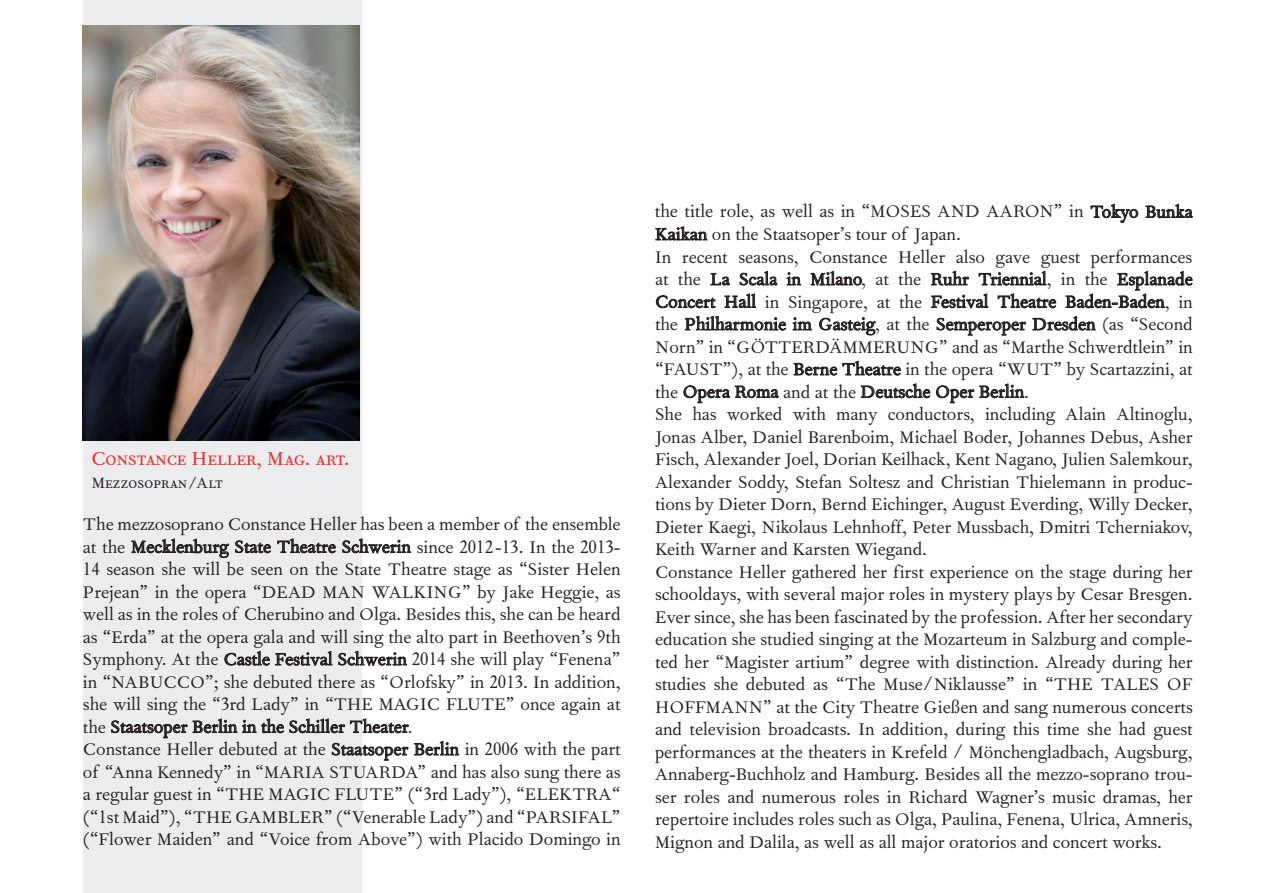
<style>
.page{position:relative;width:1276px;height:893px;background:#fff}
.page>*{position:absolute;margin:0;border:0;box-sizing:border-box;transform-origin:0 0}
.t1{font:22.5px "Fournier MT Regular SC";color:#ee2725}
.t2{font:20.25px/22.5px "Fournier";color:#231f20}
.t3{font:18px "Fournier MT Regular SC";color:#231f20}
</style>
<div class="page">
<div style="left:83px;top:0;width:278px;height:893px;background:#ececee"></div>
<img style="left:83px;top:26px;width:277px;height:414px">
<svg style="left:131px;top:538px;width:98px;height:20px"></svg>
<svg style="left:235px;top:540px;width:36px;height:13px"></svg>
<svg style="left:277px;top:538px;width:59px;height:15px"></svg>
<svg style="left:342px;top:538px;width:69px;height:15px"></svg>
<svg style="left:224px;top:651px;width:108px;height:15px"></svg>
<svg style="left:338px;top:651px;width:69px;height:15px"></svg>
<svg style="left:111px;top:718px;width:348px;height:43px"></svg>
<svg style="left:1090px;top:204px;width:48px;height:19px"></svg>
<svg style="left:1145px;top:204px;width:47px;height:14px"></svg>
<svg style="left:655px;top:226px;width:52px;height:15px"></svg>
<svg style="left:710px;top:273px;width:20px;height:13px"></svg>
<svg style="left:739px;top:271px;width:38px;height:15px"></svg>
<svg style="left:786px;top:272px;width:15px;height:13px"></svg>
<svg style="left:810px;top:271px;width:52px;height:15px"></svg>
<svg style="left:931px;top:271px;width:38px;height:15px"></svg>
<svg style="left:978px;top:271px;width:68px;height:15px"></svg>
<svg style="left:656px;top:295px;width:59px;height:13px"></svg>
<svg style="left:724px;top:293px;width:32px;height:15px"></svg>
<svg style="left:931px;top:293px;width:57px;height:15px"></svg>
<svg style="left:997px;top:293px;width:59px;height:15px"></svg>
<svg style="left:1065px;top:271px;width:127px;height:37px"></svg>
<svg style="left:685px;top:316px;width:101px;height:15px"></svg>
<svg style="left:792px;top:317px;width:20px;height:13px"></svg>
<svg style="left:819px;top:317px;width:56px;height:18px"></svg>
<svg style="left:936px;top:318px;width:90px;height:18px"></svg>
<svg style="left:1032px;top:316px;width:63px;height:15px"></svg>
<svg style="left:793px;top:361px;width:108px;height:15px"></svg>
<svg style="left:683px;top:385px;width:95px;height:18px"></svg>
<svg style="left:861px;top:383px;width:69px;height:15px"></svg>
<svg style="left:936px;top:383px;width:88px;height:20px"></svg>
<p class="t1" style="left:91px;top:447px;width:260px">Constance Heller, Mag. art.</p>
<p class="t3" style="left:92px;top:473px;width:132px">Mezzosopran/Alt</p>
<p class="t2" style="left:83px;top:514px;width:539px">The mezzosoprano Constance Heller has been a member of the ensemble at the Mecklenburg State Theatre Schwerin since 2012-13. In the 2013- 14 season she will be seen on the State Theatre stage as “Sister Helen Prejean” in the opera “DEAD MAN WALKING” by Jake Heggie, as well as in the roles of Cherubino and Olga. Besides this, she can be heard as “Erda” at the opera gala and will sing the alto part in Beethoven’s 9th Symphony. At the Castle Festival Schwerin 2014 she will play “Fenena” in “NABUCCO”; she debuted there as “Orlofsky” in 2013. In addition, she will sing the “3rd Lady” in “THE MAGIC FLUTE” once again at the Staatsoper Berlin in the Schiller Theater.<br>Constance Heller debuted at the Staatsoper Berlin in 2006 with the part of “Anna Kennedy” in “MARIA STUARDA” and has also sung there as a regular guest in “THE MAGIC FLUTE” (“3rd Lady”), “ELEKTRA“ (“1st Maid”), “THE GAMBLER” (“Venerable Lady”) and “PARSIFAL” (“Flower Maiden” and “Voice from Above”) with Placido Domingo in</p>
<p class="t2" style="left:655px;top:201px;width:539px">the title role, as well as in “MOSES AND AARON” in Tokyo Bunka Kaikan on the Staatsoper’s tour of Japan.<br>In recent seasons, Constance Heller also gave guest performances at the La Scala in Milano, at the Ruhr Triennial, in the Esplanade Concert Hall in Singapore, at the Festival Theatre Baden-Baden, in the Philharmonie im Gasteig, at the Semperoper Dresden (as “Second Norn” in “GÖTTERDÄMMERUNG” and as “Marthe Schwerdtlein” in “FAUST”), at the Berne Theatre in the opera “WUT” by Scartazzini, at the Opera Roma and at the Deutsche Oper Berlin.<br>She has worked with many conductors, including Alain Altinoglu, Jonas Alber, Daniel Barenboim, Michael Boder, Johannes Debus, Asher Fisch, Alexander Joel, Dorian Keilhack, Kent Nagano, Julien Salemkour, Alexander Soddy, Stefan Soltesz and Christian Thielemann in produc&shy;tions by Dieter Dorn, Bernd Eichinger, August Everding, Willy Decker, Dieter Kaegi, Nikolaus Lehnhoff, Peter Mussbach, Dmitri Tcherniakov, Keith Warner and Karsten Wiegand.<br>Constance Heller gathered her first experience on the stage during her schooldays, with several major roles in mystery plays by Cesar Bresgen.<br>Ever since, she has been fascinated by the profession. After her secondary education she studied singing at the Mozarteum in Salzburg and comple&shy;ted her “Magister artium” degree with distinction. Already during her studies she debuted as “The Muse/Niklausse” in “THE TALES OF HOFFMANN” at the City Theatre Gießen and sang numerous concerts and television broadcasts. In addition, during this time she had guest performances at the theaters in Krefeld / Mönchengladbach, Augsburg, Annaberg-Buchholz and Hamburg. Besides all the mezzo-soprano trou&shy;ser roles and numerous roles in Richard Wagner’s music dramas, her repertoire includes roles such as Olga, Paulina, Fenena, Ulrica, Amneris, Mignon and Dalila, as well as all major oratorios and concert works.</p>
</div>
